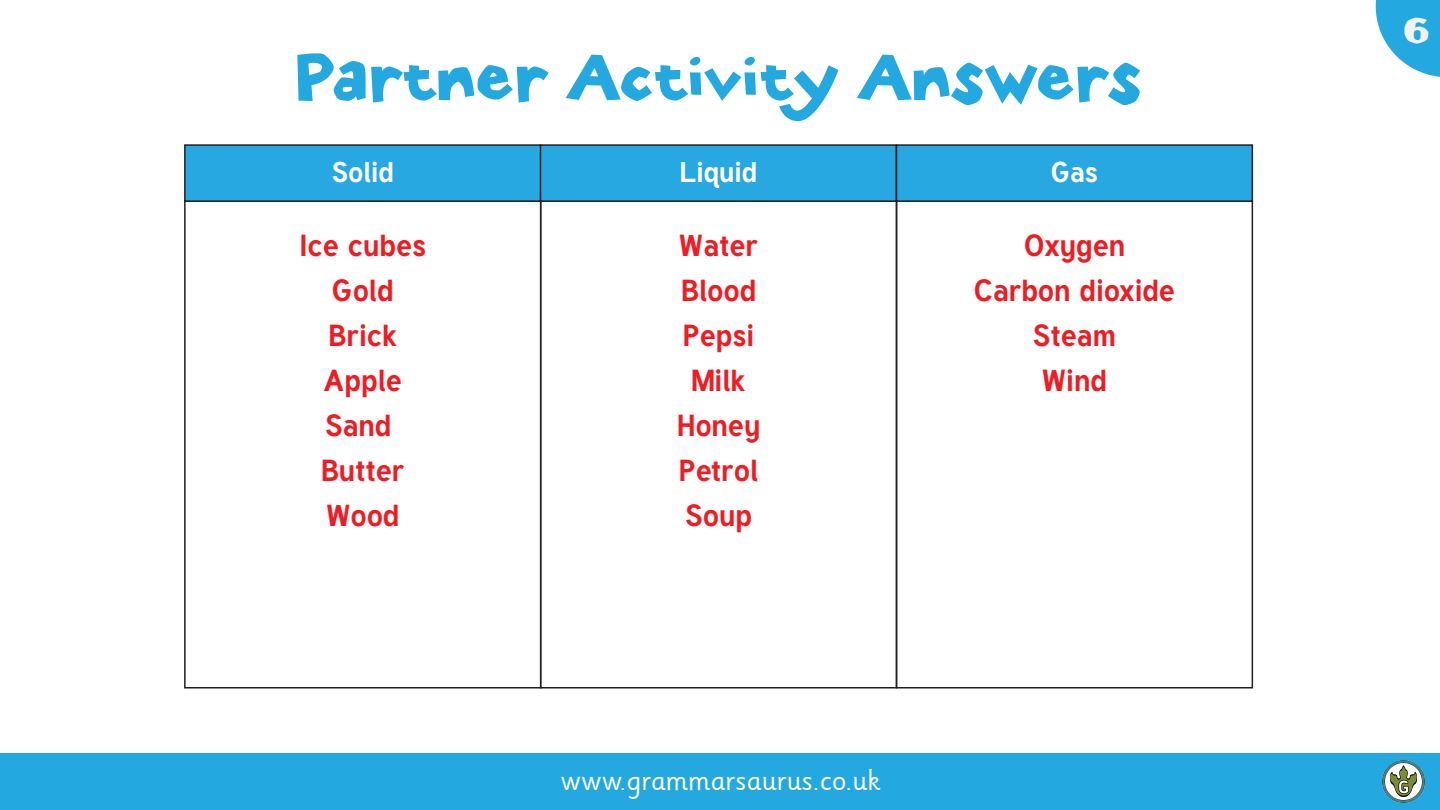
<style>
.page{position:relative;width:1440px;height:810px;background:#fff}
.page>*{position:absolute;margin:0;border:0;box-sizing:border-box;transform-origin:0 0}
.t1{font:64.5px "Stone Hinge";color:#24a8e0}
.t2{font:36px "Stone Hinge";color:#f2f3f4}
.t3{font:700 30px/45px "Tuffy";color:#ee1d23;text-align:center}
.t4{font:30px "Sassoon Infant Rg";color:#fff}
.t5{font:700 28.05px "Tuffy";color:#fff}
</style>
<div class="page">
<div style="left:0;top:753px;width:1440px;height:57px;background:#24a8e0"></div>
<img style="left:1383px;top:761px;width:42px;height:42px">
<svg style="left:1376px;top:0;width:64px;height:77px"></svg>
<div style="left:184px;top:200px;width:357px;height:489px;border:2px solid #231f20"></div>
<div style="left:540px;top:200px;width:357px;height:489px;border:2px solid #231f20"></div>
<div style="left:896px;top:200px;width:357px;height:489px;border:2px solid #231f20"></div>
<div style="left:184px;top:144px;width:357px;height:58px;background:#27a8e0;border:2px solid #231f20"></div>
<div style="left:540px;top:144px;width:357px;height:58px;background:#27a8e0;border:2px solid #231f20"></div>
<div style="left:896px;top:144px;width:357px;height:58px;background:#27a8e0;border:2px solid #231f20"></div>
<h1 class="t1" style="left:295px;top:32px;width:848px">Partner Activity Answers</h1>
<p class="t5" style="left:332px;top:153px;width:63px">Solid</p>
<p class="t5" style="left:680px;top:153px;width:79px">Liquid</p>
<p class="t5" style="left:1051px;top:153px;width:49px">Gas</p>
<p class="t3" style="left:299px;top:222px;width:128px">Ice cubes<br>Gold<br>Brick<br>Apple<br>Sand<br>Butter<br>Wood</p>
<p class="t3" style="left:677px;top:222px;width:85px">Water<br>Blood<br>Pepsi<br>Milk<br>Honey<br>Petrol<br>Soup</p>
<p class="t3" style="left:974px;top:222px;width:203px">Oxygen<br>Carbon dioxide<br>Steam<br>Wind</p>
<p class="t4" style="left:560px;top:764px;width:322px">www.grammarsaurus.co.uk</p>
<p class="t2" style="left:1408px;top:5px;width:17px">1</p>
<p class="t2" style="left:1403px;top:5px;width:27px">6</p>
</div>
